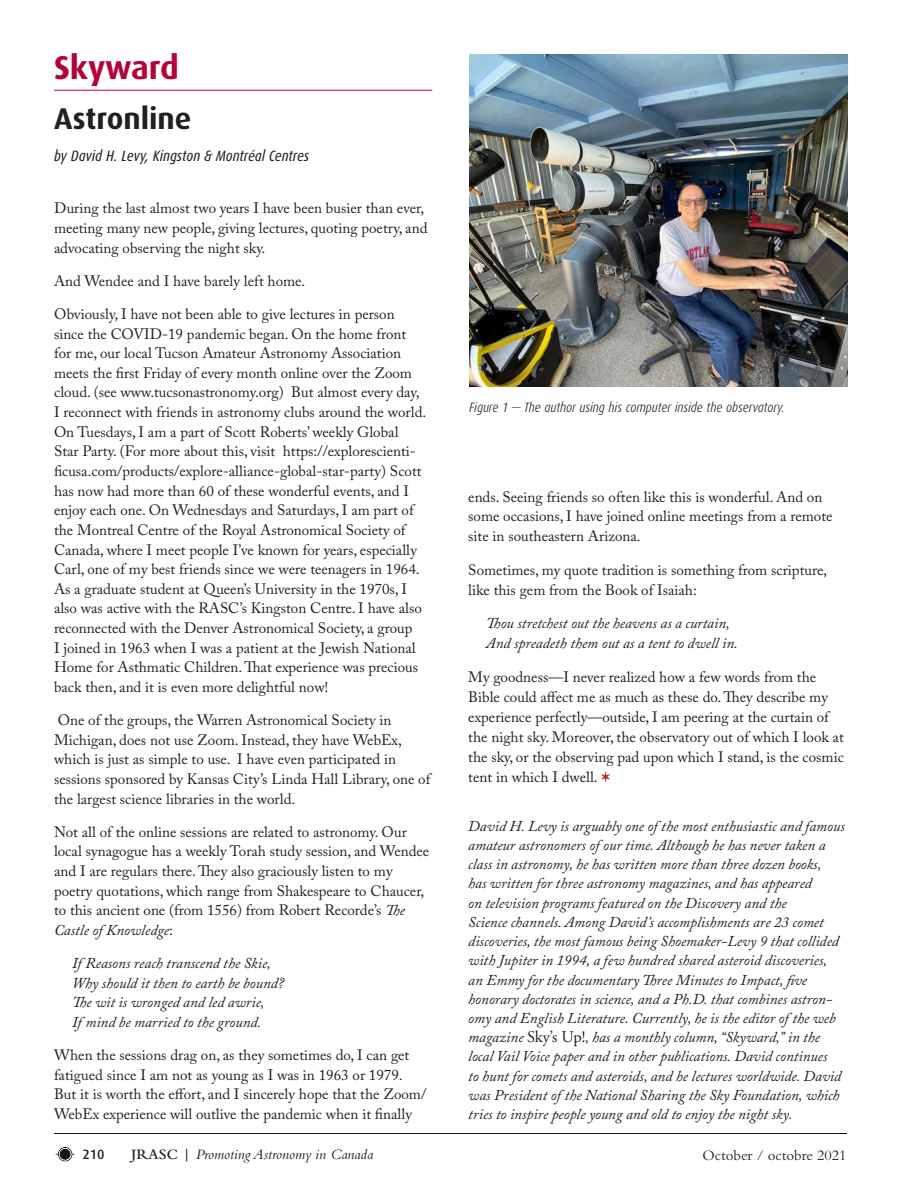
<style>
.page{position:relative;width:918px;height:1188px;background:#fff}
.page>*{position:absolute;margin:0;border:0;box-sizing:border-box;transform-origin:0 0}
.Regular_Column_Title{font:700 33px "Dax";color:#b30437}
.Section_Title{font:700 30px "Dax";color:#231f20}
.Content_Body{font:15px/19.6px "Adobe Caslon Pro";color:#231f20}
.Section_Author_Info{font:italic 15px/19.2px "Adobe Caslon Pro";color:#231f20}
.Quote_Italic{font:italic 15px/19.6px "Adobe Caslon Pro";color:#231f20}
.Section_Author_Name{font:italic 15px "Dax Condensed";color:#231f20}
.t1{font:italic 15px "Bembo";color:#231f20}
.t2{font:15px "Bembo";color:#231f20}
.t3{font:italic 300 13.5px "Dax Condensed";color:#231f20}
.t4{font:500 13.5px "Dax";color:#231f20}
.s1{font-style:italic}
.s2{font-family:"Adobe Garamond Pro";font-style:normal;font-size:16.5px}
.s3{font-weight:600;font-style:normal}
</style>
<div class="page">
<div style="left:55px;top:1145px;width:22px;height:17px;background:#201c70;opacity:.4"></div>
<div style="left:52px;top:1131px;width:797px;height:5px;background:#201c70;opacity:.4"></div>
<hr style="left:54px;top:90px;width:378px;height:1px;background:#b30437">
<img style="left:469px;top:54px;width:378px;height:333px">
<p class="Regular_Column_Title" style="left:54px;top:49px;width:126px">Skyward</p>
<p class="Section_Title" style="left:54px;top:102px;width:139px">Astronline</p>
<p class="Section_Author_Name" style="left:54px;top:147px;width:257px">by David H. Levy, Kingston &amp; Montréal Centres</p>
<p class="Content_Body" style="left:54px;top:198px;width:375px">During the last almost two years I have been busier than ever, meeting many new people, giving lectures, quoting poetry, and advocating observing the night sky.</p>
<p class="Content_Body" style="left:54px;top:271px;width:253px">And Wendee and I have barely left home.</p>
<p class="Content_Body" style="left:54px;top:304px;width:374px">Obviously, I have not been able to give lectures in person since the COVID-19 pandemic began. On the home front for me, our local Tucson Amateur Astronomy Association meets the first Friday of every month online over the Zoom cloud. (see www.tucsonastronomy.org) But almost every day, I reconnect with friends in astronomy clubs around the world.<br>On Tuesdays, I am a part of Scott Roberts’ weekly Global Star Party. (For more about this, visit https://explorescienti&shy;ficusa.com/products/explore-alliance-global-star-party) Scott has now had more than 60 of these wonderful events, and I enjoy each one. On Wednesdays and Saturdays, I am part of the Montreal Centre of the Royal Astronomical Society of Canada, where I meet people I’ve known for years, especially Carl, one of my best friends since we were teenagers in 1964.<br>As a graduate student at Queen’s University in the 1970s, I also was active with the RASC’s Kingston Centre. I have also reconnected with the Denver Astronomical Society, a group<br>I joined in 1963 when I was a patient at the Jewish National Home for Asthmatic Children. That experience was precious back then, and it is even more delightful now!</p>
<p class="Content_Body" style="left:54px;top:710px;width:378px">One of the groups, the Warren Astronomical Society in Michigan, does not use Zoom. Instead, they have WebEx, which is just as simple to use. I have even participated in sessions sponsored by Kansas City’s Linda Hall Library, one of the largest science libraries in the world.</p>
<p class="Content_Body" style="left:54px;top:822px;width:377px">Not all of the online sessions are related to astronomy. Our local synagogue has a weekly Torah study session, and Wendee and I are regulars there. They also graciously listen to my poetry quotations, which range from Shakespeare to Chaucer, to this ancient one (from 1556) from Robert Recorde’s <span class="s1">The Castle of Knowledge</span>:</p>
<p class="Quote_Italic" style="left:72px;top:953px;width:214px">If Reasons reach transcend the Skie, Why should it then to earth be bound?<br>The wit is wronged and led awrie,<br>If mind be married to the ground.</p>
<p class="Content_Body" style="left:54px;top:1045px;width:374px">When the sessions drag on, as they sometimes do, I can get fatigued since I am not as young as I was in 1963 or 1979.<br>But it is worth the effort, and I sincerely hope that the Zoom/ WebEx experience will outlive the pandemic when it finally</p>
<p class="t3" style="left:469px;top:399px;width:317px">Figure 1 — The author using his computer inside the observatory.</p>
<p class="Content_Body" style="left:468px;top:486px;width:366px">ends. Seeing friends so often like this is wonderful. And on some occasions, I have joined online meetings from a remote site in southeastern Arizona.</p>
<p class="Content_Body" style="left:468px;top:560px;width:360px">Sometimes, my quote tradition is something from scripture, like this gem from the Book of Isaiah:</p>
<p class="Quote_Italic" style="left:486px;top:613px;width:253px">Thou stretchest out the heavens as a curtain,<br>And spreadeth them out as a tent to dwell in.</p>
<p class="Content_Body" style="left:468px;top:667px;width:377px">My goodness—I never realized how a few words from the Bible could affect me as much as these do. They describe my experience perfectly—outside, I am peering at the curtain of the night sky. Moreover, the observatory out of which I look at the sky, or the observing pad upon which I stand, is the cosmic tent in which I dwell.</p>
<p class="Section_Author_Info" style="left:468px;top:816px;width:378px">David H. Levy is arguably one of the most enthusiastic and famous amateur astronomers of our time. Although he has never taken a class in astronomy, he has written more than three dozen books,<br>has written for three astronomy magazines, and has appeared<br>on television programs featured on the Discovery and the<br>Science channels. Among David’s accomplishments are 23 comet discoveries, the most famous being Shoemaker-Levy 9 that collided with Jupiter in 1994, a few hundred shared asteroid discoveries, an Emmy for the documentary Three Minutes to Impact, five honorary doctorates in science, and a Ph.D. that combines astron&shy;omy and English Literature. Currently, he is the editor of the web magazine <span class="s2">Sky’s Up!</span>, has a monthly column, “Skyward,” in the local Vail Voice paper and in other publications. David continues<br>to hunt for comets and asteroids, and he lectures worldwide. David was President of the National Sharing the Sky Foundation, which tries to inspire people young and old to enjoy the night sky.</p>
<p class="t4" style="left:82px;top:1147px;width:24px">210</p>
<p class="t1" style="left:131px;top:1145px;width:244px"><span class="s3">JRASC |</span> Promoting Astronomy in Canada</p>
<p class="t2" style="left:703px;top:1146px;width:145px">October / octobre 2021</p>
</div>
